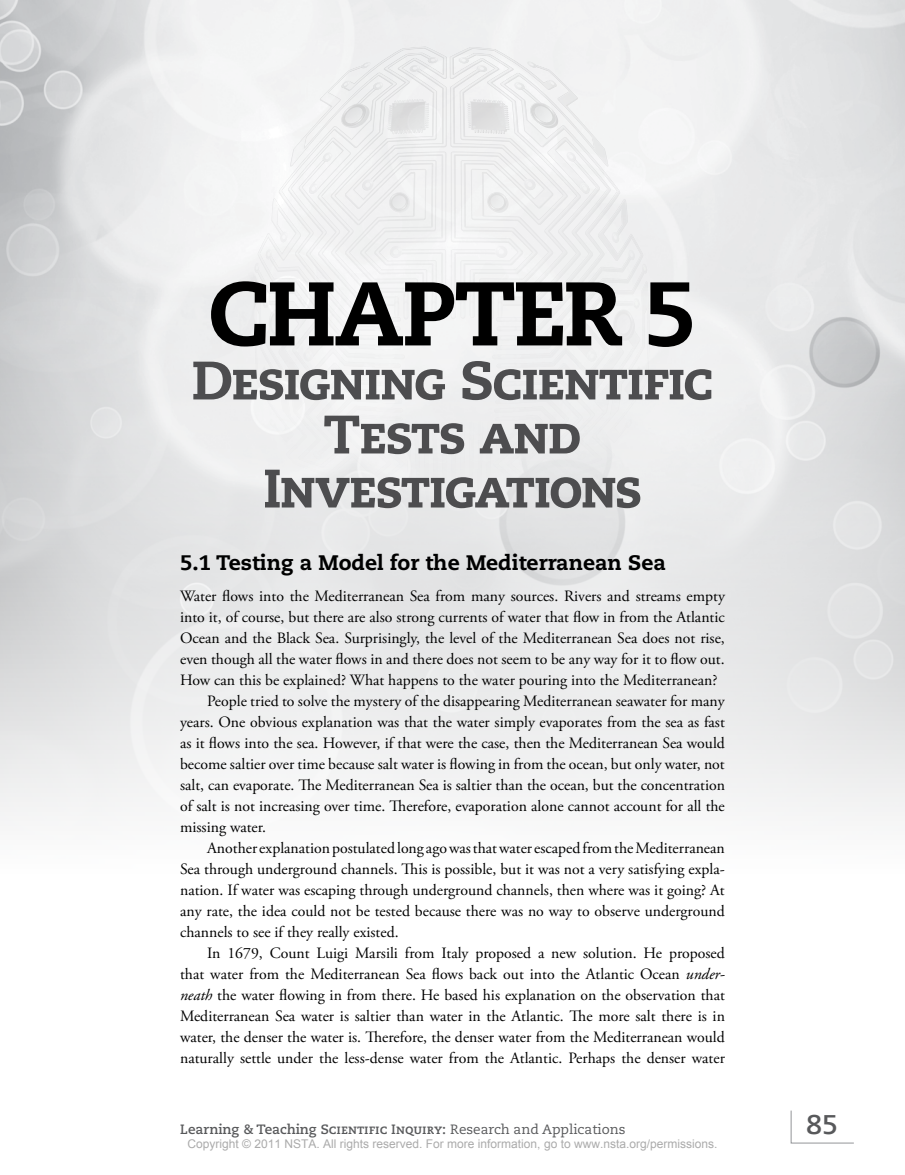
<style>
.page{position:relative;width:905px;height:1175px;background:#fff}
.page>*{position:absolute;margin:0;border:0;box-sizing:border-box;transform-origin:0 0}
.t1{font:800 90px "Caecilia LT Std";color:#000}
.t2{font:800 54px/54px "Caecilia LT Std";letter-spacing:-.03em;color:#4d4d4f;text-align:center}
.t3{font:700 27px "Caecilia LT Std";color:#58595b}
.t4{font:800 21px "Caecilia LT Std";color:#000}
.t5{font:15.75px "Adobe Garamond Pro";color:#000}
.t6{font:700 13.5px "Caecilia LT Std";color:#58595b}
.t7{font:12px "Arial";color:#ababab}
.s1{font-style:italic}
.s2{font-weight:400}
</style>
<div class="page">
<svg style="left:254px;top:47px;width:396px;height:502px"></svg>
<h1 class="t1" style="left:208px;top:258px;width:249px">Chapter</h1>
<h1 class="t1" style="left:643px;top:258px;width:55px">5</h1>
<h2 class="t2" style="left:192px;top:354px;width:522px">Designing Scientific<br>Tests and<br>Investigations</h2>
<h3 class="t4" style="left:180px;top:549px;width:487px">5.1 Testing a Model for the Mediterranean Sea</h3>
<p class="t5" style="left:180px;top:587px;width:546px">Water flows into the Mediterranean Sea from many sources. Rivers and streams empty</p>
<p class="t5" style="left:180px;top:608px;width:546px">into it, of course, but there are also strong currents of water that flow in from the Atlantic</p>
<p class="t5" style="left:180px;top:629px;width:546px">Ocean and the Black Sea. Surprisingly, the level of the Mediterranean Sea does not rise,</p>
<p class="t5" style="left:180px;top:650px;width:546px">even though all the water flows in and there does not seem to be any way for it to flow out.</p>
<p class="t5" style="left:180px;top:671px;width:539px">How can this be explained? What happens to the water pouring into the Mediterranean?</p>
<p class="t5" style="left:207px;top:692px;width:519px">People tried to solve the mystery of the disappearing Mediterranean seawater for many</p>
<p class="t5" style="left:180px;top:713px;width:546px">years. One obvious explanation was that the water simply evaporates from the sea as fast</p>
<p class="t5" style="left:180px;top:734px;width:546px">as it flows into the sea. However, if that were the case, then the Mediterranean Sea would</p>
<p class="t5" style="left:180px;top:755px;width:546px">become saltier over time because salt water is flowing in from the ocean, but only water, not</p>
<p class="t5" style="left:180px;top:776px;width:546px">salt, can evaporate. The Mediterranean Sea is saltier than the ocean, but the concentration</p>
<p class="t5" style="left:180px;top:797px;width:546px">of salt is not increasing over time. Therefore, evaporation alone cannot account for all the</p>
<p class="t5" style="left:180px;top:818px;width:87px">missing water.</p>
<p class="t5" style="left:207px;top:839px;width:519px">Another explanation postulated long ago was that water escaped from the Mediterranean</p>
<p class="t5" style="left:180px;top:860px;width:546px">Sea through underground channels. This is possible, but it was not a very satisfying expla-</p>
<p class="t5" style="left:180px;top:881px;width:546px">nation. If water was escaping through underground channels, then where was it going? At</p>
<p class="t5" style="left:180px;top:902px;width:546px">any rate, the idea could not be tested because there was no way to observe underground</p>
<p class="t5" style="left:180px;top:923px;width:220px">channels to see if they really existed.</p>
<p class="t5" style="left:207px;top:944px;width:519px">In 1679, Count Luigi Marsili from Italy proposed a new solution. He proposed</p>
<p class="t5" style="left:180px;top:965px;width:546px">that water from the Mediterranean Sea flows back out into the Atlantic Ocean <span class="s1">under-</span></p>
<p class="t5" style="left:180px;top:986px;width:546px"><span class="s1">neath</span> the water flowing in from there. He based his explanation on the observation that</p>
<p class="t5" style="left:180px;top:1007px;width:546px">Mediterranean Sea water is saltier than water in the Atlantic. The more salt there is in</p>
<p class="t5" style="left:180px;top:1028px;width:546px">water, the denser the water is. Therefore, the denser water from the Mediterranean would</p>
<p class="t5" style="left:180px;top:1049px;width:546px">naturally settle under the less-dense water from the Atlantic. Perhaps the denser water</p>
<p class="t6" style="left:180px;top:1121px;width:447px">Learning &amp; Teaching Scientific Inquiry: <span class="s2">Research and Applications</span></p>
<h3 class="t3" style="left:806px;top:1109px;width:33px">85</h3>
<p class="t7" style="left:187px;top:1135px;width:531px">Copyright © 2011 NSTA. All rights reserved. For more information, go to www.nsta.org/permissions.</p>
</div>
